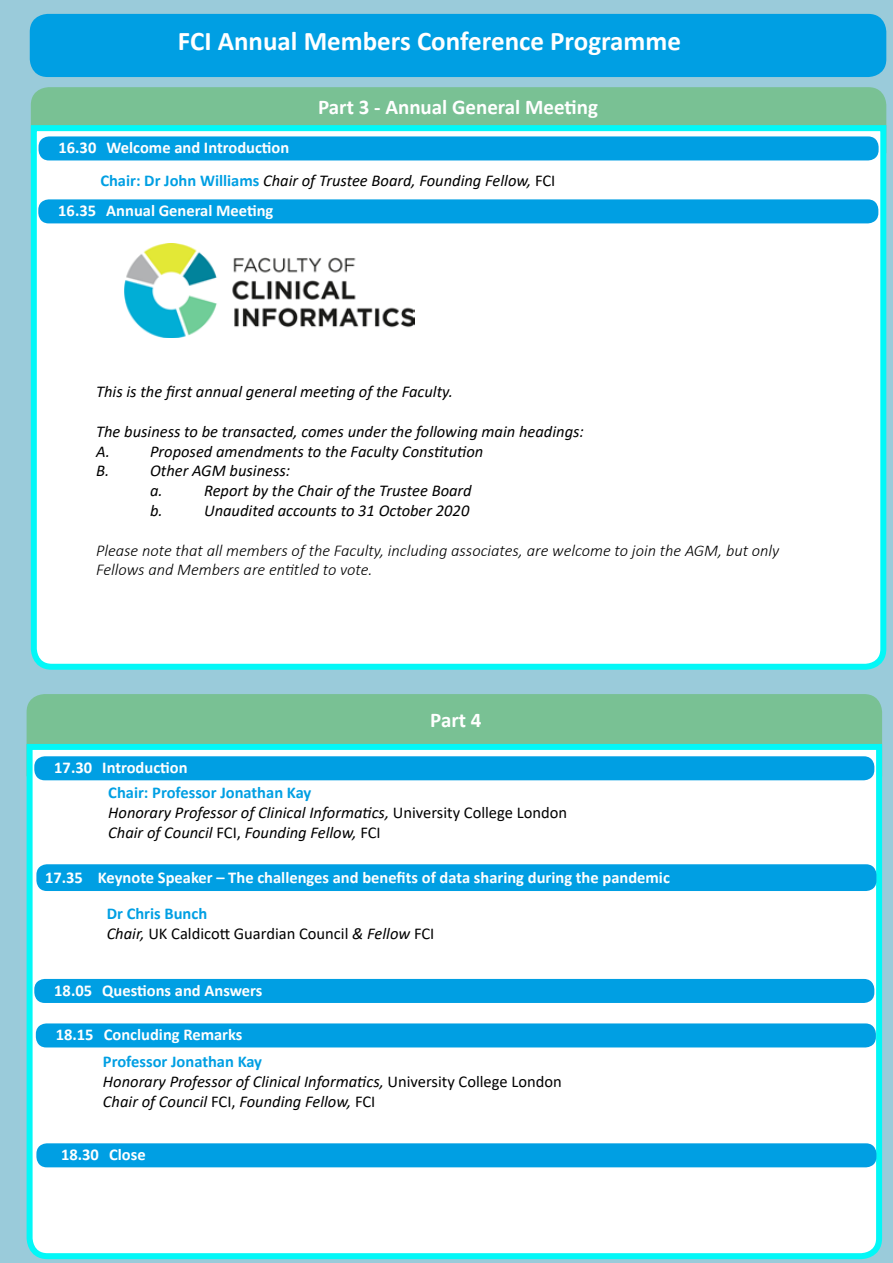
<style>
.page{position:relative;width:893px;height:1263px;background:#9acbda}
.page>*{position:absolute;margin:0;border:0;box-sizing:border-box;transform-origin:0 0}
.t1{font:700 27px "Calibri";color:#fff}
.t2{font:700 21px "Calibri";color:#fff}
.t3{font:italic 16.5px/19.8px "Calibri";color:#000}
.t4{font:700 16.5px "Calibri";color:#fff}
.t5{font:italic 300 16.5px/19.8px "Calibri";color:#000}
.t6{font:16.5px/19.8px "Calibri";color:#000}
.s1{font-weight:700;font-style:normal;color:#009fe3}
.s2{font-style:normal}
.s3{font-weight:700;color:#009fe3}
.s4{font-style:italic}
</style>
<div class="page">
<div style="left:30px;top:14px;width:856px;height:63px;background:#009fe3;border-radius:18px"></div>
<div style="left:27px;top:694px;width:855px;height:47px;background:#79c194"></div>
<svg style="left:26px;top:741px;width:857px;height:519px;background:#eefdfd"></svg>
<div style="left:34px;top:771px;width:840px;height:31px;background:#fff;border-radius:14px"></div>
<div style="left:34px;top:756px;width:840px;height:24px;background:#009fe3;border-radius:11px"></div>
<div style="left:34px;top:854px;width:840px;height:31px;background:#fff;border-radius:14px"></div>
<div style="left:36px;top:864px;width:840px;height:27px;background:#009fe3;border-radius:10px"></div>
<div style="left:34px;top:994px;width:840px;height:31px;background:#fff;border-radius:14px"></div>
<div style="left:34px;top:979px;width:840px;height:24px;background:#009fe3;border-radius:11px"></div>
<div style="left:36px;top:1038px;width:840px;height:31px;background:#fff;border-radius:14px"></div>
<div style="left:36px;top:1023px;width:840px;height:24px;background:#009fe3;border-radius:11px"></div>
<div style="left:36px;top:1143px;width:840px;height:24px;background:#009fe3;border-radius:11px"></div>
<div style="left:31px;top:87px;width:855px;height:35px;background:#79c194"></div>
<div style="left:30px;top:122px;width:857px;height:548px;background:#fff"></div>
<div style="left:39px;top:151px;width:840px;height:31px;background:#fff;border-radius:14px"></div>
<div style="left:39px;top:136px;width:840px;height:24px;background:#009fe3;border-radius:11px"></div>
<div style="left:38px;top:214px;width:840px;height:31px;background:#fff;border-radius:14px"></div>
<div style="left:38px;top:199px;width:840px;height:24px;background:#009fe3;border-radius:11px"></div>
<img style="left:124px;top:244px;width:291px;height:93px">
<h1 class="t1" style="left:178px;top:22px;width:505px">FCI Annual Members Conference Programme</h1>
<p class="t4" style="left:59px;top:136px;width:232px">16.30 Welcome and Introduction</p>
<p class="t2" style="left:318px;top:92px;width:281px">Part 3 - Annual General Meeting</p>
<p class="t3" style="left:100px;top:170px;width:457px"><span class="s1">Chair: Dr John Williams</span> Chair of Trustee Board, Founding Fellow, <span class="s2">FCI</span></p>
<p class="t4" style="left:58px;top:199px;width:217px">16.35 Annual General Meeting</p>
<p class="t3" style="left:96px;top:381px;width:358px">This is the first annual general meeting of the Faculty.</p>
<p class="t3" style="left:96px;top:421px;width:489px">The business to be transacted, comes under the following main headings:<br>A.</p>
<p class="t3" style="left:150px;top:440px;width:335px">Proposed amendments to the Faculty Constitution</p>
<p class="t3" style="left:96px;top:460px;width:15px">B.</p>
<p class="t3" style="left:150px;top:460px;width:142px">Other AGM business: a.</p>
<p class="t3" style="left:204px;top:480px;width:269px">Report by the Chair of the Trustee Board</p>
<p class="t3" style="left:150px;top:500px;width:14px">b.</p>
<p class="t3" style="left:204px;top:500px;width:267px">Unaudited accounts to 31 October 2020</p>
<p class="t5" style="left:96px;top:540px;width:685px">Please note that all members of the Faculty, including associates, are welcome to join the AGM, but only<br>Fellows and Members are entitled to vote.</p>
<p class="t4" style="left:54px;top:756px;width:135px">17.30 Introduction</p>
<p class="t2" style="left:430px;top:705px;width:53px">Part 4</p>
<p class="t3" style="left:108px;top:782px;width:460px"><span class="s1">Chair: Professor Jonathan Kay<br></span>Honorary Professor of Clinical Informatics, <span class="s2">University College London<br></span>Chair of Council <span class="s2">FCI,</span> Founding Fellow, <span class="s2">FCI</span></p>
<p class="t4" style="left:45px;top:866px;width:626px">17.35 Keynote Speaker – The challenges and benefits of data sharing during the pandemic</p>
<p class="t6" style="left:107px;top:903px;width:329px"><span class="s3">Dr Chris Bunch<br></span><span class="s4">Chair,</span> UK Caldicott Guardian Council <span class="s4">&amp; Fellow</span> FCI</p>
<p class="t4" style="left:54px;top:978px;width:210px">18.05 Questions and Answers</p>
<p class="t4" style="left:56px;top:1023px;width:188px">18.15 Concluding Remarks</p>
<p class="t3" style="left:103px;top:1051px;width:460px"><span class="s1">Professor Jonathan Kay<br></span>Honorary Professor of Clinical Informatics, <span class="s2">University College London<br></span>Chair of Council <span class="s2">FCI,</span> Founding Fellow, <span class="s2">FCI</span></p>
<p class="t4" style="left:61px;top:1142px;width:86px">18.30 Close</p>
</div>
